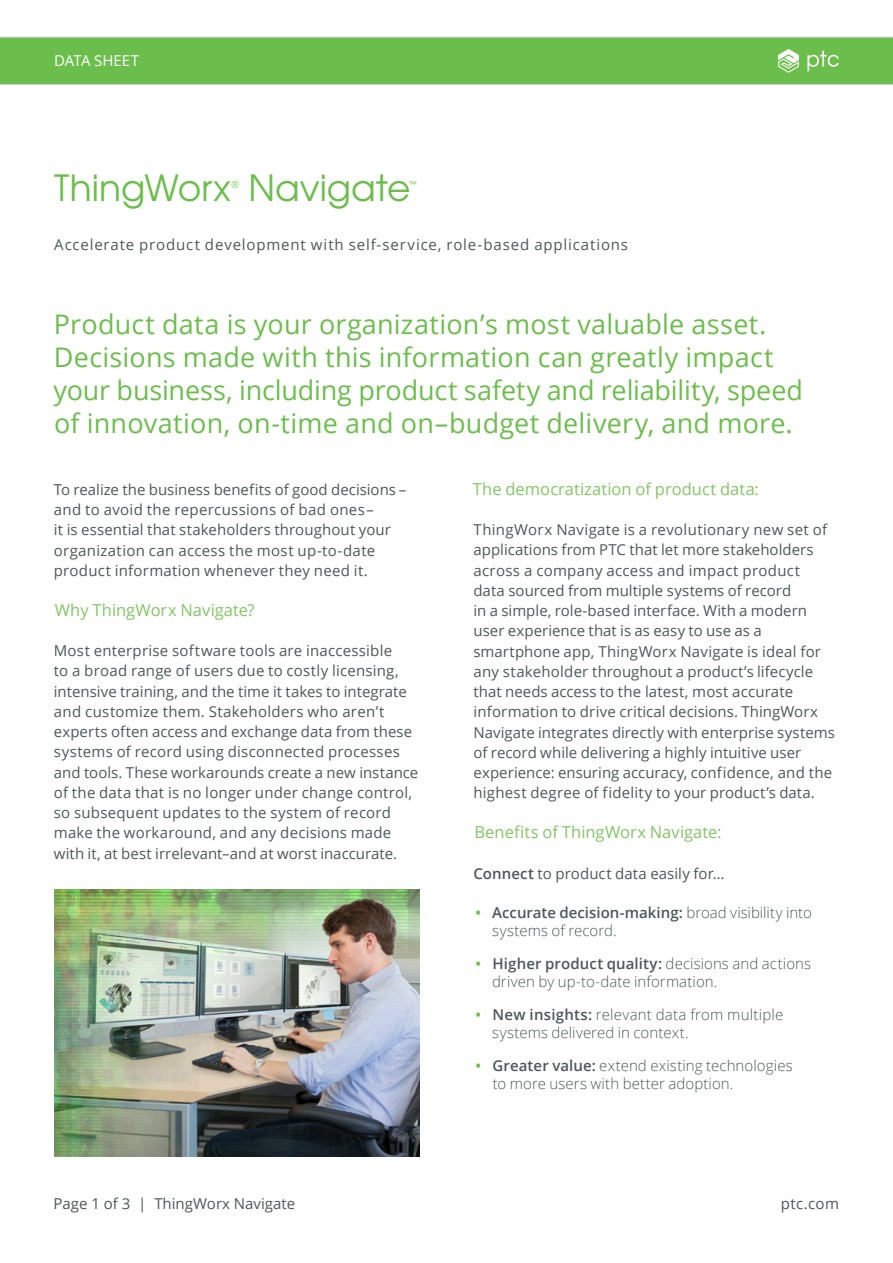
<style>
.page{position:relative;width:893px;height:1263px;background:#fff}
.page>*{position:absolute;margin:0;border:0;box-sizing:border-box;transform-origin:0 0}
._1__Headline{font:36px "Te X Gyre Adventor";color:#6cbe4c}
._3__Introduction{font:27px/33px "Open Sans";letter-spacing:.01em;color:#6cbe4c}
._3__Text_Subhead_1{font:16.5px "Open Sans";color:#82c663}
._4__Text_Body{font:15px/20.2px "Open Sans";letter-spacing:.01em;color:#4e5758}
.t1{font:300 15px/18.8px "Open Sans";letter-spacing:.005em;color:#4e5758}
._2__Headline_Subhead{font:15px "Open Sans";letter-spacing:.055em;color:#4e5758}
.t2{font:15px "Open Sans";color:#fff}
._1__Headline-2{font:10.5px "Te X Gyre Adventor";color:#6cbe4c}
._1__Headline-3{font:7.8px "Te X Gyre Adventor";color:#6cbe4c}
.s1{font-weight:600}
.s2{font-weight:600;color:#6cbe4c}
</style>
<div class="page">
<div style="left:0;top:37px;width:893px;height:48px;background:#6cbe4c"></div>
<img style="left:54px;top:890px;width:365px;height:266px">
<p class="t2" style="left:54px;top:50px;width:87px">DATA SHEET</p>
<p class="_1__Headline" style="left:54px;top:159px;width:178px">ThingWorx</p>
<p class="_1__Headline-2" style="left:232px;top:176px;width:9px">®</p>
<p class="_1__Headline" style="left:248px;top:159px;width:164px">Navigate</p>
<p class="_1__Headline-3" style="left:409px;top:178px;width:9px">™</p>
<p class="_2__Headline_Subhead" style="left:54px;top:235px;width:575px">Accelerate product development with self-service, role-based applications</p>
<p class="_3__Introduction" style="left:53px;top:307px;width:751px">Product data is your organization’s most valuable asset.<br>Decisions made with this information can greatly impact your business, including product safety and reliability, speed of innovation, on-time and on–budget delivery, and more.</p>
<p class="_4__Text_Body" style="left:54px;top:479px;width:354px">To realize the business benefits of good decisions – and to avoid the repercussions of bad ones–<br>it is essential that stakeholders throughout your organization can access the most up-to-date product information whenever they need it.</p>
<p class="_3__Text_Subhead_1" style="left:55px;top:598px;width:201px">Why ThingWorx Navigate?</p>
<p class="_4__Text_Body" style="left:54px;top:640px;width:366px">Most enterprise software tools are inaccessible<br>to a broad range of users due to costly licensing, intensive training, and the time it takes to integrate and customize them. Stakeholders who aren’t experts often access and exchange data from these systems of record using disconnected processes and tools. These workarounds create a new instance of the data that is no longer under change control, so subsequent updates to the system of record make the workaround, and any decisions made with it, at best irrelevant–and at worst inaccurate.</p>
<p class="_3__Text_Subhead_1" style="left:473px;top:477px;width:288px">The democratization of product data:</p>
<p class="_4__Text_Body" style="left:473px;top:519px;width:363px">ThingWorx Navigate is a revolutionary new set of applications from PTC that let more stakeholders across a company access and impact product data sourced from multiple systems of record<br>in a simple, role-based interface. With a modern user experience that is as easy to use as a smartphone app, ThingWorx Navigate is ideal for any stakeholder throughout a product’s lifecycle that needs access to the latest, most accurate information to drive critical decisions. ThingWorx Navigate integrates directly with enterprise systems of record while delivering a highly intuitive user experience: ensuring accuracy, confidence, and the highest degree of fidelity to your product’s data.</p>
<p class="_3__Text_Subhead_1" style="left:474px;top:821px;width:249px">Benefits of ThingWorx Navigate:</p>
<p class="_4__Text_Body" style="left:473px;top:863px;width:253px"><span class="s1">Connect</span> to product data easily for…</p>
<p class="t1" style="left:492px;top:902px;width:321px;text-indent:-17px"><span class="s2">•</span> <span class="s1">Accurate decision-making:</span> broad visibility into systems of record.</p>
<p class="t1" style="left:492px;top:953px;width:321px;text-indent:-16px"><span class="s2">•</span> <span class="s1">Higher product quality:</span> decisions and actions driven by up-to-date information.</p>
<p class="t1" style="left:492px;top:1004px;width:293px;text-indent:-17px"><span class="s2">•</span> <span class="s1">New insights:</span> relevant data from multiple systems delivered in context.</p>
<p class="t1" style="left:493px;top:1055px;width:301px;text-indent:-17px"><span class="s2">•</span> <span class="s1">Greater value:</span> extend existing technologies to more users with better adoption.</p>
<p class="_4__Text_Body" style="left:53px;top:1193px;width:243px">Page 1 of 3 | ThingWorx Navigate</p>
<p class="_4__Text_Body" style="left:781px;top:1193px;width:60px">ptc.com</p>
</div>
